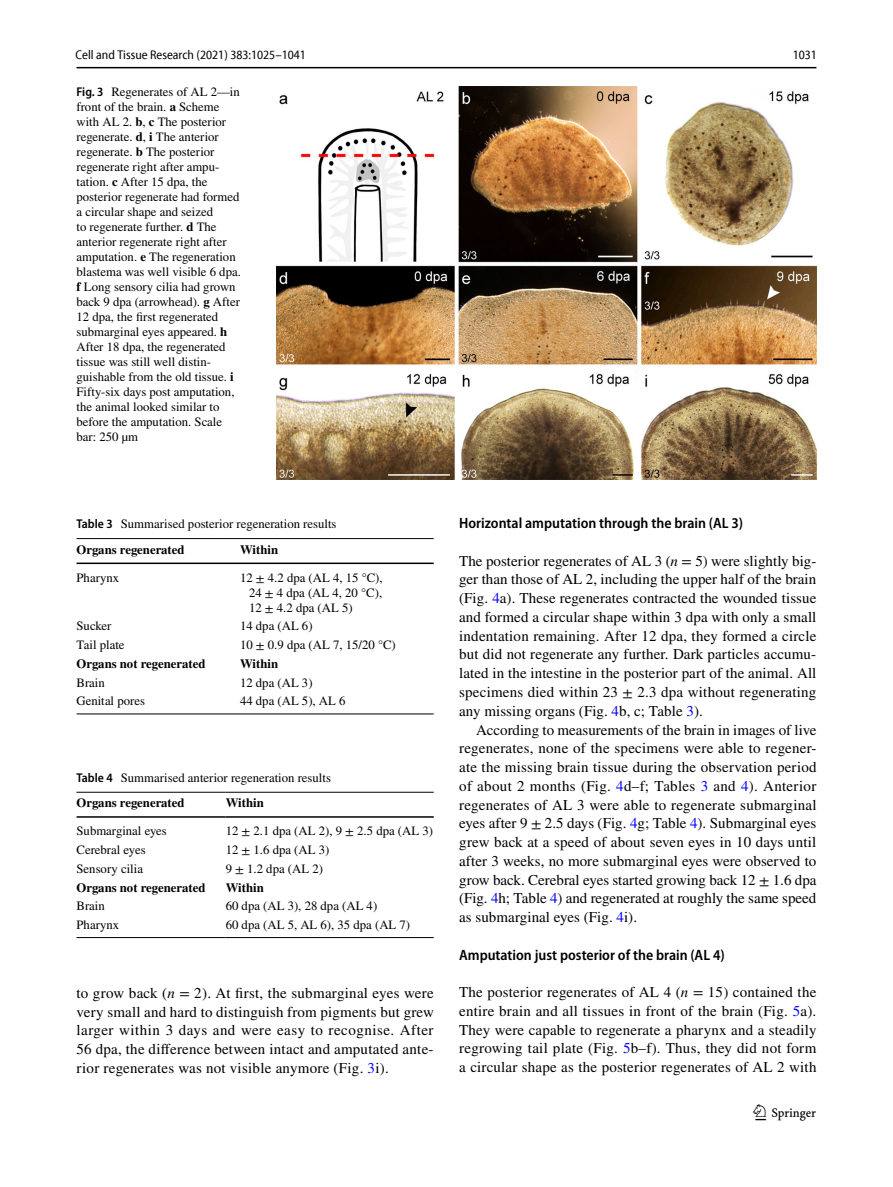
<style>
.page{position:relative;width:893px;height:1187px;background:#fff}
.page>*{position:absolute;margin:0;border:0;box-sizing:border-box;transform-origin:0 0}
.t1{font:22.5px "Springnew Regular 3";color:#000}
.t2{font:15px/18.8px "STIX";letter-spacing:.01em;color:#000;text-align:justify}
.t3{font:600 semi-condensed 15px "Myriad Pro";color:#000}
.t4{font:12.75px/15px "STIX";color:#000}
.t5{font:700 12.75px "STIX";color:#000}
.t6{font:semi-condensed 12.75px "Myriad Pro Unic";color:#000}
.s1{font-family:"Myriad Pro";font-weight:600;font-stretch:semi-condensed}
.s2{font-weight:700}
.s3{font-style:italic}
.s4{color:#00f}
</style>
<div class="page">
<hr style="left:77px;top:67px;width:739px;height:1px;background:#000">
<img style="left:276px;top:87px;width:540px;height:392px">
<hr style="left:77px;top:538px;width:163px;height:1px;background:#000">
<hr style="left:77px;top:562px;width:163px;height:2px;background:#000">
<hr style="left:240px;top:538px;width:194px;height:1px;background:#000">
<hr style="left:240px;top:562px;width:194px;height:2px;background:#000">
<hr style="left:77px;top:713px;width:163px;height:1px;background:#000">
<hr style="left:240px;top:713px;width:194px;height:1px;background:#000">
<hr style="left:77px;top:791px;width:149px;height:1px;background:#000">
<hr style="left:77px;top:816px;width:149px;height:1px;background:#000">
<hr style="left:226px;top:791px;width:208px;height:1px;background:#000">
<hr style="left:226px;top:816px;width:208px;height:1px;background:#000">
<hr style="left:77px;top:937px;width:149px;height:1px;background:#000">
<hr style="left:226px;top:937px;width:208px;height:1px;background:#000">
<p class="t6" style="left:76px;top:50px;width:232px">Cell and Tissue Research (2021) 383:1025–1041</p>
<p class="t6" style="left:793px;top:50px;width:26px">1031</p>
<p class="t4" style="left:77px;top:85px;width:166px"><span class="s1">Fig. 3</span> Regenerates of AL 2—in front of the brain. <span class="s2">a</span> Scheme with AL 2. <span class="s2">b</span>, <span class="s2">c</span> The posterior regenerate. <span class="s2">d</span>, <span class="s2">i</span> The anterior regenerate. <span class="s2">b</span> The posterior regenerate right after ampu&shy;tation. <span class="s2">c</span> After 15 dpa, the posterior regenerate had formed a circular shape and seized<br>to regenerate further. <span class="s2">d</span> The anterior regenerate right after amputation. <span class="s2">e</span> The regeneration blastema was well visible 6 dpa. <span class="s2">f</span> Long sensory cilia had grown back 9 dpa (arrowhead). <span class="s2">g</span> After<br>12 dpa, the first regenerated submarginal eyes appeared. <span class="s2">h<br></span>After 18 dpa, the regenerated tissue was still well distin&shy;guishable from the old tissue. <span class="s2">i<br></span>Fifty-six days post amputation, the animal looked similar to before the amputation. Scale bar: 250 µm</p>
<p class="t4" style="left:77px;top:512px;width:261px;line-height:25.5px"><span class="s1">Table 3</span> Summarised posterior regeneration results<br><span class="s2">Organs regenerated</span></p>
<p class="t5" style="left:240px;top:541px;width:40px">Within</p>
<p class="t4" style="left:77px;top:570px;width:44px">Pharynx</p>
<p class="t4" style="left:249px;top:570px;width:135px;text-align:justify;text-indent:-9px">12 ± 4.2 dpa (AL 4, 15 °C), 24 ± 4 dpa (AL 4, 20 °C), 12 ± 4.2 dpa (AL 5)</p>
<p class="t4" style="left:77px;top:619px;width:36px">Sucker</p>
<p class="t4" style="left:240px;top:619px;width:74px">14 dpa (AL 6)</p>
<p class="t4" style="left:77px;top:638px;width:50px">Tail plate</p>
<p class="t4" style="left:240px;top:638px;width:157px">10 ± 0.9 dpa (AL 7, 15/20 °C)</p>
<p class="t5" style="left:77px;top:656px;width:130px">Organs not regenerated</p>
<p class="t5" style="left:240px;top:656px;width:40px">Within</p>
<p class="t4" style="left:77px;top:675px;width:30px">Brain</p>
<p class="t4" style="left:240px;top:675px;width:74px">12 dpa (AL 3)</p>
<p class="t4" style="left:77px;top:694px;width:70px">Genital pores</p>
<p class="t4" style="left:240px;top:694px;width:107px">44 dpa (AL 5), AL 6</p>
<p class="t4" style="left:77px;top:765px;width:256px;line-height:25.5px"><span class="s1">Table 4</span> Summarised anterior regeneration results<br><span class="s2">Organs regenerated</span></p>
<p class="t5" style="left:226px;top:795px;width:40px">Within</p>
<p class="t4" style="left:77px;top:824px;width:92px">Submarginal eyes</p>
<p class="t4" style="left:226px;top:824px;width:209px">12 ± 2.1 dpa (AL 2), 9 ± 2.5 dpa (AL 3)</p>
<p class="t4" style="left:77px;top:843px;width:71px">Cerebral eyes</p>
<p class="t4" style="left:226px;top:843px;width:105px">12 ± 1.6 dpa (AL 3)</p>
<p class="t4" style="left:77px;top:861px;width:68px">Sensory cilia</p>
<p class="t4" style="left:226px;top:861px;width:99px">9 ± 1.2 dpa (AL 2)</p>
<p class="t5" style="left:77px;top:879px;width:130px">Organs not regenerated</p>
<p class="t5" style="left:226px;top:879px;width:40px">Within</p>
<p class="t4" style="left:77px;top:899px;width:30px">Brain</p>
<p class="t4" style="left:226px;top:899px;width:153px">60 dpa (AL 3), 28 dpa (AL 4)</p>
<p class="t4" style="left:77px;top:918px;width:44px">Pharynx</p>
<p class="t4" style="left:226px;top:918px;width:186px">60 dpa (AL 5, AL 6), 35 dpa (AL 7)</p>
<p class="t2" style="left:77px;top:984px;width:359px">to grow back (<span class="s3">n</span> = 2). At first, the submarginal eyes were very small and hard to distinguish from pigments but grew larger within 3 days and were easy to recognise. After 56 dpa, the difference between intact and amputated ante&shy;rior regenerates was not visible anymore (Fig. <span class="s4">3</span>i).</p>
<p class="t3" style="left:459px;top:515px;width:285px">Horizontal amputation through the brain (AL 3)</p>
<p class="t2" style="left:459px;top:552px;width:359px">The posterior regenerates of AL 3 (<span class="s3">n</span> = 5) were slightly big&shy;ger than those of AL 2, including the upper half of the brain (Fig. <span class="s4">4</span>a). These regenerates contracted the wounded tissue and formed a circular shape within 3 dpa with only a small indentation remaining. After 12 dpa, they formed a circle but did not regenerate any further. Dark particles accumu&shy;lated in the intestine in the posterior part of the animal. All specimens died within 23 ± 2.3 dpa without regenerating any missing organs (Fig. <span class="s4">4</span>b, c; Table <span class="s4">3</span>).</p>
<p class="t2" style="left:459px;top:721px;width:359px;text-indent:17px">According to measurements of the brain in images of live regenerates, none of the specimens were able to regener&shy;ate the missing brain tissue during the observation period of about 2 months (Fig. <span class="s4">4</span>d–f; Tables <span class="s4">3</span> and <span class="s4">4</span>). Anterior regenerates of AL 3 were able to regenerate submarginal eyes after 9 ± 2.5 days (Fig. <span class="s4">4</span>g; Table <span class="s4">4</span>). Submarginal eyes grew back at a speed of about seven eyes in 10 days until after 3 weeks, no more submarginal eyes were observed to grow back. Cerebral eyes started growing back 12 ± 1.6 dpa (Fig. <span class="s4">4</span>h; Table <span class="s4">4</span>) and regenerated at roughly the same speed as submarginal eyes (Fig. <span class="s4">4</span>i).</p>
<p class="t3" style="left:459px;top:946px;width:267px">Amputation just posterior of the brain (AL 4)</p>
<p class="t2" style="left:459px;top:983px;width:359px">The posterior regenerates of AL 4 (<span class="s3">n</span> = 15) contained the entire brain and all tissues in front of the brain (Fig. <span class="s4">5</span>a).<br>They were capable to regenerate a pharynx and a steadily regrowing tail plate (Fig. <span class="s4">5</span>b–f). Thus, they did not form a circular shape as the posterior regenerates of AL 2 with</p>
<h1 class="t1" style="left:755px;top:1104px;width:62px">1 3</h1>
</div>
